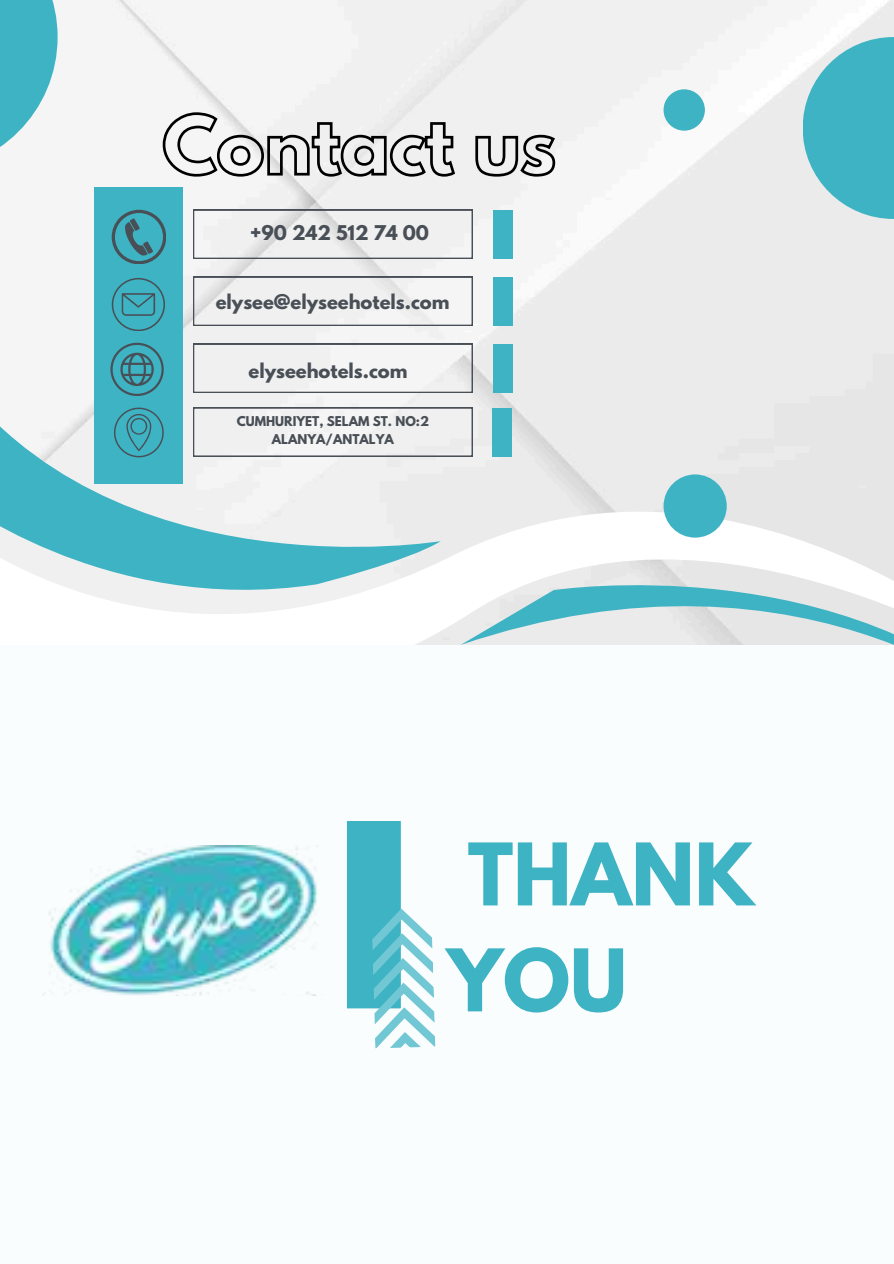
<style>
.page{position:relative;width:894px;height:1264px;background:#fff}
.page>*{position:absolute;margin:0;border:0;box-sizing:border-box;transform-origin:0 0}
.t1{font:700 76.35px/105.9px "League Spartan";color:#3db3c3}
.t2{font:700 18px "League Spartan";color:#494f56}
.t3{font:700 12px/18px "League Spartan";color:#494f56;text-align:center}
</style>
<div class="page">
<img style="left:111px;top:0;width:782px;height:407px">
<svg style="left:415px;top:407px;width:478px;height:238px;background:#e9e9e9"></svg>
<svg style="left:0;top:367px;width:440px;height:250px;fill:#f0f0f0"></svg>
<svg style="left:460px;top:525px;width:433px;height:120px;fill:#ebebeb"></svg>
<div style="left:0;top:645px;width:893px;height:618px;background:#fafdfd"></div>
<div style="left:94px;top:187px;width:88px;height:297px;background:#3db3c3"></div>
<svg style="left:114px;top:407px;width:49px;height:50px"></svg>
<svg style="left:112px;top:210px;width:54px;height:54px"></svg>
<svg style="left:112px;top:278px;width:53px;height:53px"></svg>
<svg style="left:110px;top:343px;width:53px;height:52px"></svg>
<svg style="left:193px;top:210px;width:279px;height:49px"></svg>
<svg style="left:193px;top:407px;width:279px;height:49px"></svg>
<svg style="left:193px;top:344px;width:279px;height:49px"></svg>
<svg style="left:193px;top:277px;width:279px;height:49px"></svg>
<div style="left:492px;top:210px;width:20px;height:49px;background:#3db3c3"></div>
<div style="left:492px;top:277px;width:20px;height:49px;background:#3db3c3"></div>
<div style="left:492px;top:344px;width:20px;height:49px;background:#3db3c3"></div>
<div style="left:491px;top:408px;width:20px;height:49px;background:#3db3c3"></div>
<svg style="left:802px;top:37px;width:91px;height:182px;background:#64c0cc"></svg>
<svg style="left:161px;top:111px;width:395px;height:67px"></svg>
<svg style="left:0;top:0;width:58px;height:147px;fill:#3db3c3"></svg>
<div style="left:663px;top:474px;width:63px;height:63px;background:#3db3c3;border-radius:50%"></div>
<div style="left:663px;top:89px;width:41px;height:42px;background:#3db3c3;border-radius:50%"></div>
<svg style="left:347px;top:821px;width:89px;height:227px"></svg>
<img style="left:49px;top:845px;width:269px;height:150px">
<p class="t2" style="left:250px;top:224px;width:180px">+90 242 512 74 00</p>
<p class="t2" style="left:216px;top:293px;width:235px">elysee@elyseehotels.com</p>
<p class="t2" style="left:248px;top:362px;width:160px">elyseehotels.com</p>
<p class="t3" style="left:237px;top:413px;width:194px">CUMHURIYET, SELAM ST. NO:2<br>ALANYA/ANTALYA</p>
<h1 class="t1" style="left:446px;top:831px;width:309px">THANK<br>YOU</h1>
</div>
